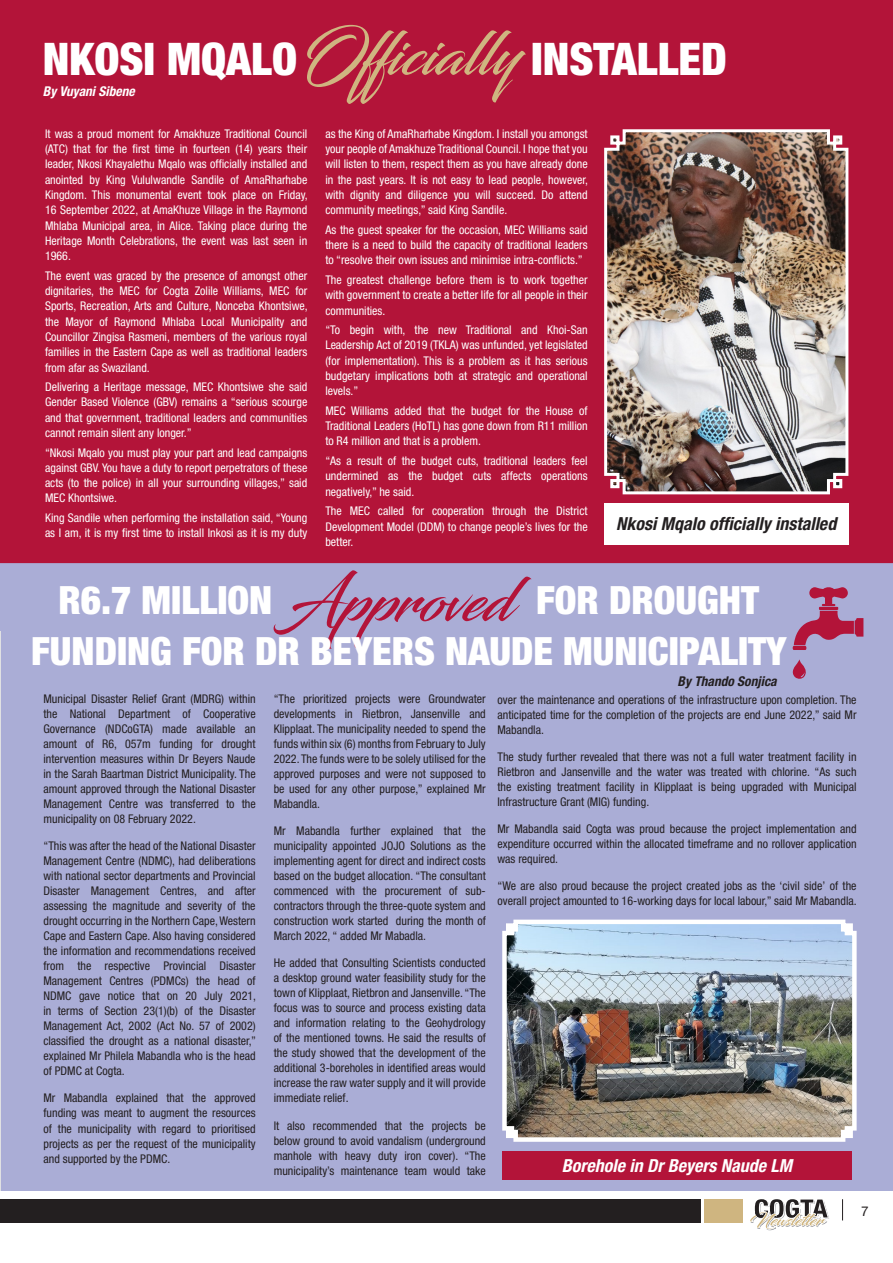
<style>
.page{position:relative;width:893px;height:1263px;background:#fff}
.page>*{position:absolute;margin:0;border:0;box-sizing:border-box;transform-origin:0 0}
.Heading{font:60px "Blacksword";color:#cfb580}
.Heading-2{font:60px "Blacksword";color:#b31439}
.Heading-3{font:900 condensed 45px "Helvetica Neue LT Pro";color:#fff}
.Heading-4{font:900 condensed 39px "Helvetica Neue LT Pro";color:#fff}
.t1{font:italic 700 condensed 18px "Helvetica Neue LT Pro";color:#231f20}
.t2{font:italic 700 condensed 18px "Helvetica Neue LT Pro";color:#fff}
.BODY_TEXT{font:italic 700 condensed 13.5px "Helvetica Neue LT Pro";color:#231f20}
.Author{font:italic 700 condensed 13.5px "Helvetica Neue LT Pro";color:#fff}
.t3{font:13.5px "Helvetica Neue LT Pro";color:#231f20}
.BODY_TEXT-2{font:condensed 12px/15px "Helvetica Neue LT Pro";color:#231f20;text-align:justify}
.BODY_TEXT-3{font:condensed 12px/15.3px "Helvetica Neue LT Pro";color:#fff;text-align:justify}
</style>
<div class="page">
<div style="left:0;top:1199px;width:701px;height:23px;background:#231f20"></div>
<div style="left:704px;top:1199px;width:38px;height:23px;background:#cfb580"></div>
<svg style="left:719px;top:1199px;width:110px;height:32px"></svg>
<svg style="left:842px;top:1199px;width:1px;height:21px"></svg>
<div style="left:1px;top:563px;width:892px;height:628px;background:#aaadd6"></div>
<div style="left:0;top:0;width:893px;height:563px;background:#b31439"></div>
<hr style="left:0;top:631px;width:1px;height:560px;background:#e0e1e3">
<img style="left:603px;top:128px;width:247px;height:368px">
<div style="left:604px;top:503px;width:244px;height:41px;background:#fff"></div>
<img style="left:502px;top:919px;width:355px;height:223px">
<div style="left:502px;top:1151px;width:350px;height:28px;background:#b31439"></div>
<svg style="left:792px;top:659px;width:14px;height:20px"></svg>
<svg style="left:793px;top:587px;width:70px;height:63px"></svg>
<p class="Heading-3" style="left:43px;top:31px;width:256px">NKOSI MQALO</p>
<p class="Author" style="left:43px;top:83px;width:93px">By Vuyani Sibene</p>
<p class="Heading" style="left:299px;top:19px;width:221px">Officially</p>
<p class="Heading-3" style="left:531px;top:31px;width:197px">INSTALLED</p>
<p class="BODY_TEXT-3" style="left:45px;top:126px;width:264px">It was a proud moment for Amakhuze Traditional Council (ATC) that for the first time in fourteen (14) years their leader, Nkosi Khayalethu Mqalo was officially installed and anointed by King Vululwandle Sandile of AmaRharhabe Kingdom. This monumental event took place on Friday, 16 September 2022, at AmaKhuze Village in the Raymond Mhlaba Municipal area, in Alice. Taking place during the Heritage Month Celebrations, the event was last seen in 1966.</p>
<p class="BODY_TEXT-3" style="left:45px;top:268px;width:264px">The event was graced by the presence of amongst other dignitaries, the MEC for Cogta Zolile Williams, MEC for Sports, Recreation, Arts and Culture, Nonceba Khontsiwe, the Mayor of Raymond Mhlaba Local Municipality and Councillor Zingisa Rasmeni, members of the various royal families in the Eastern Cape as well as traditional leaders from afar as Swaziland.</p>
<p class="BODY_TEXT-3" style="left:45px;top:379px;width:264px">Delivering a Heritage message, MEC Khontsiwe she said Gender Based Violence (GBV) remains a “serious scourge and that government, traditional leaders and communities cannot remain silent any longer.”</p>
<p class="BODY_TEXT-3" style="left:45px;top:445px;width:264px">“Nkosi Mqalo you must play your part and lead campaigns against GBV. You have a duty to report perpetrators of these acts (to the police) in all your surrounding villages,” said MEC Khontsiwe.</p>
<p class="BODY_TEXT-3" style="left:45px;top:510px;width:264px">King Sandile when performing the installation said, “Young as I am, it is my first time to install Inkosi as it is my duty</p>
<p class="BODY_TEXT-3" style="left:325px;top:126px;width:264px">as the King of AmaRharhabe Kingdom. I install you amongst your people of Amakhuze Traditional Council. I hope that you will listen to them, respect them as you have already done in the past years. It is not easy to lead people, however, with dignity and diligence you will succeed. Do attend community meetings,” said King Sandile.</p>
<p class="BODY_TEXT-3" style="left:325px;top:222px;width:264px">As the guest speaker for the occasion, MEC Williams said there is a need to build the capacity of traditional leaders to “resolve their own issues and minimise intra-conflicts.”</p>
<p class="BODY_TEXT-3" style="left:325px;top:272px;width:264px">The greatest challenge before them is to work together with government to create a better life for all people in their communities.</p>
<p class="BODY_TEXT-3" style="left:325px;top:322px;width:264px">“To begin with, the new Traditional and Khoi-San Leadership Act of 2019 (TKLA) was unfunded, yet legislated (for implementation). This is a problem as it has serious budgetary implications both at strategic and operational levels.”</p>
<p class="BODY_TEXT-3" style="left:325px;top:403px;width:264px">MEC Williams added that the budget for the House of Traditional Leaders (HoTL) has gone down from R11 million to R4 million and that is a problem.</p>
<p class="BODY_TEXT-3" style="left:325px;top:453px;width:264px">“As a result of the budget cuts, traditional leaders feel undermined as the budget cuts affects operations negatively,” he said.</p>
<p class="BODY_TEXT-3" style="left:325px;top:503px;width:264px">The MEC called for cooperation through the District Development Model (DDM) to change people’s lives for the better.</p>
<p class="t1" style="left:616px;top:513px;width:222px">Nkosi Mqalo officially installed</p>
<p class="Heading-2" style="left:282px;top:565px;width:232px">Approved</p>
<p class="Heading-4" style="left:58px;top:576px;width:215px">R6.7 MILLION</p>
<p class="Heading-4" style="left:536px;top:576px;width:225px">FOR DROUGHT</p>
<p class="Heading-4" style="left:31px;top:627px;width:757px">FUNDING FOR DR BEYERS NAUDE MUNICIPALITY</p>
<p class="BODY_TEXT" style="left:678px;top:673px;width:101px">By Thando Sonjica</p>
<p class="BODY_TEXT-2" style="left:44px;top:692px;width:214px">Municipal Disaster Relief Grant (MDRG) within the National Department of Cooperative Governance (NDCoGTA) made available an amount of R6, 057m funding for drought intervention measures within Dr Beyers Naude in the Sarah Baartman District Municipality. The amount approved through the National Disaster Management Centre was transferred to the municipality on 08 February 2022.</p>
<p class="BODY_TEXT-2" style="left:44px;top:839px;width:214px">“This was after the head of the National Disaster Management Centre (NDMC), had deliberations with national sector departments and Provincial Disaster Management Centres, and after assessing the magnitude and severity of the drought occurring in the Northern Cape, Western Cape and Eastern Cape. Also having considered the information and recommendations received from the respective Provincial Disaster Management Centres (PDMCs) the head of NDMC gave notice that on 20 July 2021, in terms of Section 23(1)(b) of the Disaster Management Act, 2002 (Act No. 57 of 2002) classified the drought as a national disaster,” explained Mr Philela Mabandla who is the head of PDMC at Cogta.</p>
<p class="BODY_TEXT-2" style="left:44px;top:1091px;width:214px">Mr Mabandla explained that the approved funding was meant to augment the resources of the municipality with regard to prioritised projects as per the request of the municipality and supported by the PDMC.</p>
<p class="BODY_TEXT-2" style="left:274px;top:692px;width:214px">“The prioritized projects were Groundwater developments in Rietbron, Jansenville and Klipplaat. The municipality needed to spend the funds within six (6) months from February to July 2022. The funds were to be solely utilised for the approved purposes and were not supposed to be used for any other purpose,” explained Mr Mabandla.</p>
<p class="BODY_TEXT-2" style="left:274px;top:824px;width:214px">Mr Mabandla further explained that the municipality appointed JOJO Solutions as the implementing agent for direct and indirect costs based on the budget allocation. “The consultant commenced with the procurement of sub&shy;contractors through the three-quote system and construction work started during the month of March 2022, “ added Mr Mabadla.</p>
<p class="BODY_TEXT-2" style="left:274px;top:956px;width:214px">He added that Consulting Scientists conducted a desktop ground water feasibility study for the town of Klipplaat, Rietbron and Jansenville. “The focus was to source and process existing data and information relating to the Geohydrology of the mentioned towns. He said the results of the study showed that the development of the additional 3-boreholes in identified areas would increase the raw water supply and it will provide immediate relief.</p>
<p class="BODY_TEXT-2" style="left:274px;top:1118px;width:214px">It also recommended that the projects be below ground to avoid vandalism (underground manhole with heavy duty iron cover). “The municipality’s maintenance team would take</p>
<p class="BODY_TEXT-2" style="left:497px;top:692px;width:361px">over the maintenance and operations of the infrastructure upon completion. The anticipated time for the completion of the projects are end June 2022,” said Mr Mabandla.</p>
<p class="BODY_TEXT-2" style="left:497px;top:749px;width:361px">The study further revealed that there was not a full water treatment facility in Rietbron and Jansenville and the water was treated with chlorine. “As such the existing treatment facility in Klipplaat is being upgraded with Municipal Infrastructure Grant (MIG) funding.</p>
<p class="BODY_TEXT-2" style="left:497px;top:821px;width:361px">Mr Mabandla said Cogta was proud because the project implementation and expenditure occurred within the allocated timeframe and no rollover application was required.</p>
<p class="BODY_TEXT-2" style="left:497px;top:878px;width:361px">“We are also proud because the project created jobs as the ‘civil side’ of the overall project amounted to 16-working days for local labour,” said Mr Mabandla.</p>
<p class="t2" style="left:562px;top:1154px;width:232px">Borehole in Dr Beyers Naude LM</p>
<p class="t3" style="left:861px;top:1203px;width:9px">7</p>
</div>
